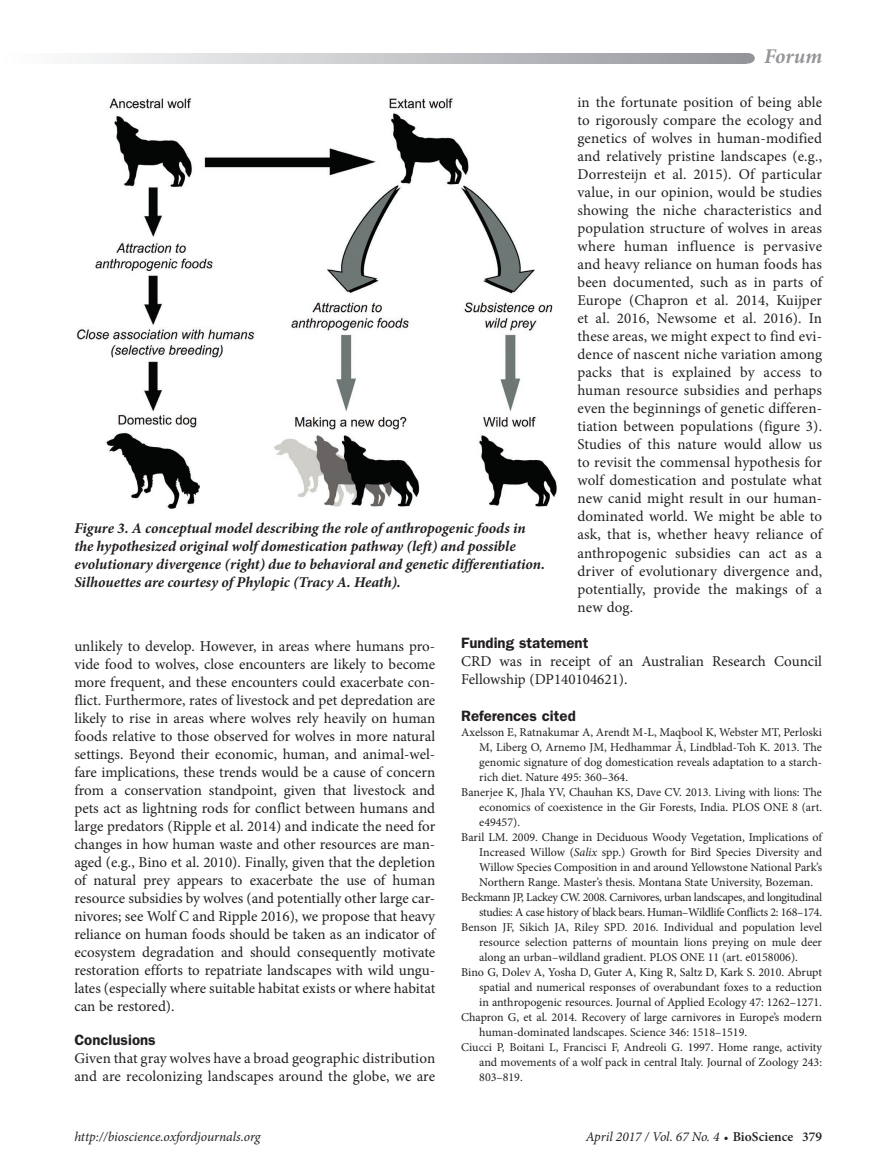
<style>
.page{position:relative;width:894px;height:1174px;background:#fff}
.page>*{position:absolute;margin:0;border:0;box-sizing:border-box;transform-origin:0 0}
.t1{font:italic 700 21px "Minion Pro";letter-spacing:-.005em;color:#939598}
.ParaFL{font:15px/18px "Minion Pro";letter-spacing:.005em;color:#231f20}
.Para{font:15px/18px "Minion Pro";letter-spacing:-.005em;color:#231f20;text-align:justify}
.FigCaption{font:italic 700 15px/18px "Minion Pro";letter-spacing:-.005em;color:#231f20}
.t2{font:600 15px "ITC Franklin Gothic Std";color:#231f20}
.t3{font:italic 13.5px "Minion Pro";letter-spacing:-.005em;color:#231f20}
.Ref{font:12px/15px "Minion Pro";letter-spacing:-.005em;color:#231f20;text-align:justify}
.Ref-2{font:12px/15px "Minion Pro";letter-spacing:-.025em;color:#231f20;text-align:right}
.s1{font-style:italic}
.s2{font-weight:600;font-style:normal;font-size:12px}
.s3{font-weight:600;font-style:normal}
</style>
<div class="page">
<svg style="left:83px;top:53px;width:661px;height:11px;background:#c5c6c8"></svg>
<div style="left:740px;top:53px;width:14px;height:11px;background:#939598;border-radius:50%"></div>
<img style="left:76px;top:97px;width:481px;height:412px">
<h1 class="t1" style="left:763px;top:41px;width:59px">Forum</h1>
<p class="ParaFL" style="left:577px;top:94px;width:246px;text-align:justify">in the fortunate position of being able to rigorously compare the ecology and genetics of wolves in human-modified and relatively pristine landscapes (e.g., Dorresteijn et al. 2015). Of particular value, in our opinion, would be studies showing the niche characteristics and population structure of wolves in areas where human influence is pervasive and heavy reliance on human foods has been documented, such as in parts of Europe (Chapron et al. 2014, Kuijper et al. 2016, Newsome et al. 2016). In these areas, we might expect to find evi&shy;dence of nascent niche variation among packs that is explained by access to human resource subsidies and perhaps even the beginnings of genetic differen&shy;tiation between populations (figure 3).<br>Studies of this nature would allow us to revisit the commensal hypothesis for wolf domestication and postulate what new canid might result in our human&shy;dominated world. We might be able to ask, that is, whether heavy reliance of anthropogenic subsidies can act as a driver of evolutionary divergence and, potentially, provide the makings of a new dog.</p>
<h1 class="t2" style="left:461px;top:633px;width:129px">Funding statement</h1>
<p class="ParaFL" style="left:461px;top:652px;width:362px">CRD was in receipt of an Australian Research Council<br>Fellowship (DP140104621).</p>
<h1 class="t2" style="left:461px;top:707px;width:116px">References cited</h1>
<p class="Ref" style="left:479px;top:725px;width:344px;text-indent:-18px">Axelsson E, Ratnakumar A, Arendt M-L, Maqbool K, Webster MT, Perloski M, Liberg O, Arnemo JM, Hedhammar Å, Lindblad-Toh K. 2013. The genomic signature of dog domestication reveals adaptation to a starch&shy;rich diet. Nature 495: 360–364.</p>
<p class="Ref" style="left:479px;top:785px;width:344px;text-indent:-18px">Banerjee K, Jhala YV, Chauhan KS, Dave CV. 2013. Living with lions: The economics of coexistence in the Gir Forests, India. PLOS ONE 8 (art. e49457).</p>
<p class="Ref" style="left:479px;top:830px;width:344px;text-indent:-18px">Baril LM. 2009. Change in Deciduous Woody Vegetation, Implications of Increased Willow (<span class="s1">Salix</span> spp.) Growth for Bird Species Diversity and Willow Species Composition in and around Yellowstone National Park’s Northern Range. Master’s thesis. Montana State University, Bozeman.</p>
<p class="Ref-2" style="left:461px;top:890px;width:362px">Beckmann JP, Lackey CW. 2008. Carnivores, urban landscapes, and longitudinal studies: A case history of black bears. Human–Wildlife Conflicts 2: 168–174.</p>
<p class="Ref" style="left:479px;top:920px;width:344px;text-indent:-18px">Benson JF, Sikich JA, Riley SPD. 2016. Individual and population level resource selection patterns of mountain lions preying on mule deer along an urban–wildland gradient. PLOS ONE 11 (art. e0158006).</p>
<p class="Ref" style="left:479px;top:965px;width:344px;text-indent:-18px">Bino G, Dolev A, Yosha D, Guter A, King R, Saltz D, Kark S. 2010. Abrupt spatial and numerical responses of overabundant foxes to a reduction in anthropogenic resources. Journal of Applied Ecology 47: 1262–1271.</p>
<p class="Ref" style="left:479px;top:1010px;width:344px;text-indent:-18px">Chapron G, et al. 2014. Recovery of large carnivores in Europe’s modern human-dominated landscapes. Science 346: 1518–1519.</p>
<p class="Ref" style="left:479px;top:1040px;width:344px;text-indent:-18px">Ciucci P, Boitani L, Francisci F, Andreoli G. 1997. Home range, activity and movements of a wolf pack in central Italy. Journal of Zoology 243:<br>803–819.</p>
<p class="FigCaption" style="left:74px;top:519px;width:472px">Figure 3. A conceptual model describing the role of anthropogenic foods in the hypothesized original wolf domestication pathway (left) and possible evolutionary divergence (right) due to behavioral and genetic differentiation.<br>Silhouettes are courtesy of Phylopic (Tracy A. Heath).</p>
<p class="Para" style="left:74px;top:637px;width:362px">unlikely to develop. However, in areas where humans pro&shy;vide food to wolves, close encounters are likely to become more frequent, and these encounters could exacerbate con&shy;flict. Furthermore, rates of livestock and pet depredation are likely to rise in areas where wolves rely heavily on human foods relative to those observed for wolves in more natural settings. Beyond their economic, human, and animal-wel&shy;fare implications, these trends would be a cause of concern from a conservation standpoint, given that livestock and pets act as lightning rods for conflict between humans and large predators (Ripple et al. 2014) and indicate the need for changes in how human waste and other resources are man&shy;aged (e.g., Bino et al. 2010). Finally, given that the depletion of natural prey appears to exacerbate the use of human resource subsidies by wolves (and potentially other large car&shy;nivores; see Wolf C and Ripple 2016), we propose that heavy reliance on human foods should be taken as an indicator of ecosystem degradation and should consequently motivate restoration efforts to repatriate landscapes with wild ungu&shy;lates (especially where suitable habitat exists or where habitat can be restored).</p>
<h1 class="t2" style="left:74px;top:1031px;width:83px">Conclusions</h1>
<p class="ParaFL" style="left:74px;top:1049px;width:362px">Given that gray wolves have a broad geographic distribution and are recolonizing landscapes around the globe, we are</p>
<p class="t3" style="left:74px;top:1127px;width:188px">http://bioscience.oxfordjournals.org</p>
<p class="t3" style="left:585px;top:1127px;width:238px">April 2017 / Vol. 67 No. 4 <span class="s2">•</span> <span class="s3">BioScience 379</span></p>
</div>
